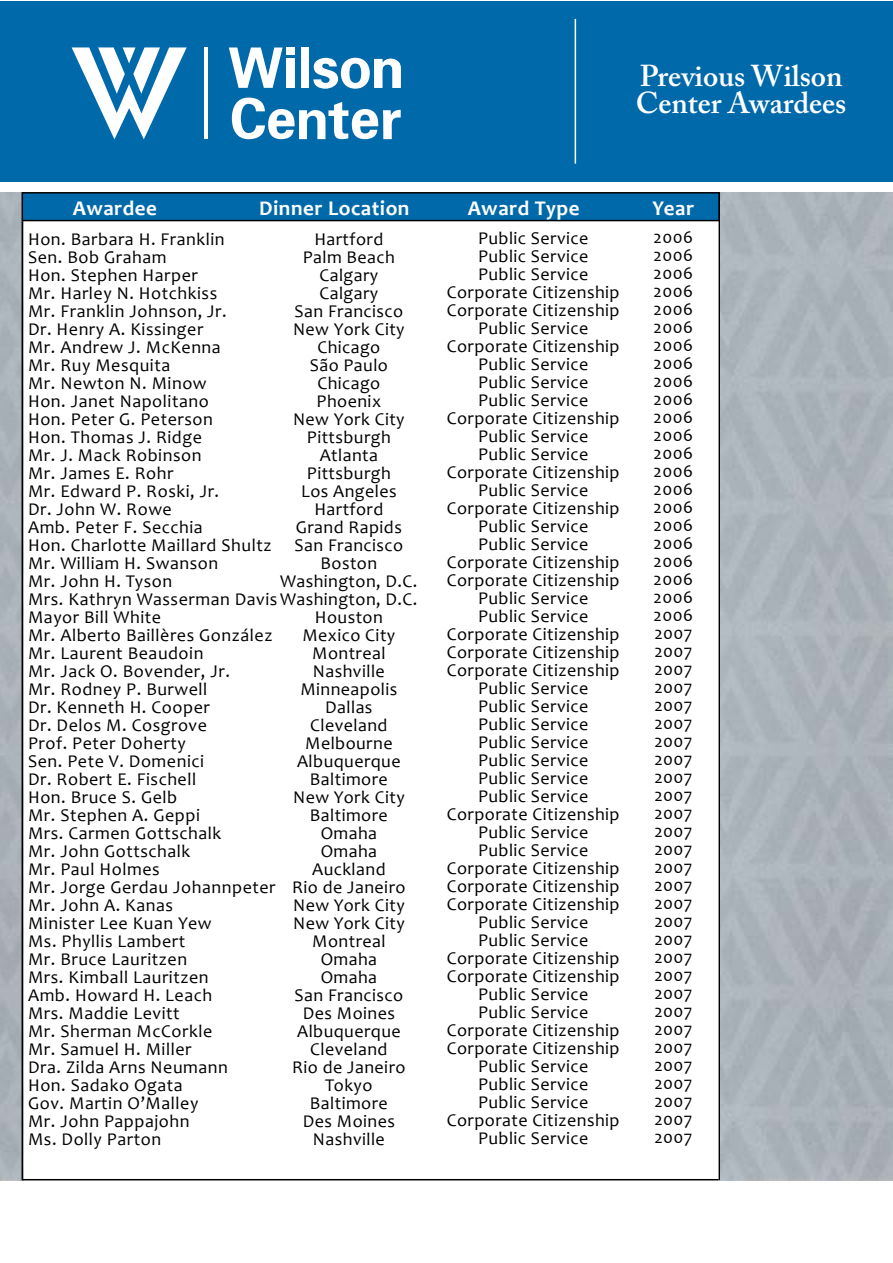
<style>
.page{position:relative;width:893px;height:1263px;background:#fff}
.page>*{position:absolute;margin:0;border:0;box-sizing:border-box;transform-origin:0 0}
.t1{font:600 30px/27px "Adobe Caslon Pro";color:#fff}
.t2{font:700 21px "Candara";letter-spacing:.025em;color:#fff}
.t3{font:18px/18px "Candara";letter-spacing:.025em;color:#000;text-align:center}
</style>
<div class="page">
<img style="left:0;top:192px;width:22px;height:988px">
<div style="left:22px;top:193px;width:697px;height:28px;background:#0069aa"></div>
<div style="left:22px;top:192px;width:698px;height:29px;border:2px solid #000"></div>
<div style="left:0;top:2px;width:893px;height:180px;background:#0069aa"></div>
<hr style="left:575px;top:19px;width:1px;height:145px;background:#fff">
<hr style="left:205px;top:47px;width:3px;height:92px;background:#fff">
<div style="left:286px;top:48px;width:8px;height:7px;background:#fff"></div>
<div style="left:286px;top:59px;width:8px;height:29px;background:#fff"></div>
<div style="left:301px;top:48px;width:7px;height:40px;background:#fff"></div>
<svg style="left:229px;top:48px;width:54px;height:40px"></svg>
<svg style="left:313px;top:58px;width:88px;height:31px"></svg>
<svg style="left:232px;top:98px;width:169px;height:41px"></svg>
<svg style="left:72px;top:47px;width:115px;height:92px"></svg>
<hr style="left:719px;top:194px;width:1px;height:986px;background:#000">
<hr style="left:22px;top:221px;width:1px;height:959px;background:#000">
<hr style="left:23px;top:1179px;width:696px;height:1px;background:#000">
<p class="t2" style="left:73px;top:195px;width:86px">Awardee</p>
<p class="t2" style="left:259px;top:195px;width:152px">Dinner Location</p>
<p class="t2" style="left:468px;top:195px;width:113px">Award Type</p>
<h1 class="t1" style="left:636px;top:62px;width:212px">Previous Wilson<br>Center Awardees</h1>
<p class="t2" style="left:652px;top:195px;width:43px">Year</p>
<p class="t3" style="left:447px;top:229px;width:174px">Public Service<br>Public Service<br>Public Service<br>Corporate Citizenship<br>Corporate Citizenship<br>Public Service<br>Corporate Citizenship<br>Public Service<br>Public Service<br>Public Service<br>Corporate Citizenship<br>Public Service<br>Public Service<br>Corporate Citizenship<br>Public Service<br>Corporate Citizenship<br>Public Service<br>Public Service<br>Corporate Citizenship<br>Corporate Citizenship<br>Public Service<br>Public Service<br>Corporate Citizenship<br>Corporate Citizenship<br>Corporate Citizenship<br>Public Service<br>Public Service<br>Public Service<br>Public Service<br>Public Service<br>Public Service<br>Public Service<br>Corporate Citizenship<br>Public Service<br>Public Service<br>Corporate Citizenship<br>Corporate Citizenship<br>Corporate Citizenship<br>Public Service<br>Public Service<br>Corporate Citizenship<br>Corporate Citizenship<br>Public Service<br>Public Service<br>Corporate Citizenship<br>Corporate Citizenship<br>Public Service<br>Public Service<br>Public Service<br>Corporate Citizenship<br>Public Service</p>
<p class="t3" style="left:28px;top:230px;width:391px;text-align:left">Hon. Barbara H. Franklin<br>Sen. Bob Graham<br>Hon. Stephen Harper<br>Mr. Harley N. Hotchkiss<br>Mr. Franklin Johnson, Jr.<br>Dr. Henry A. Kissinger<br>Mr. Andrew .J McKenna<br>Mr. Ruy Mesquita<br>Mr. Newton N. Minow<br>Hon. Janet Napolitano<br>Hon. Peter G. Peterson<br>Hon. Thomas .J Ridge<br>Mr .J. Mack Robinson<br>Mr. James .E Rohr<br>Mr. Edward .P Roski, Jr.<br>Dr. John W. Rowe<br>Amb. Peter .F Secchia<br>Hon. Charlotte Maillard Shultz<br>Mr. William H. Swanson<br>Mr. John H. Tyson<br>Mrs. Kathryn Wasserman DavisWashington D, .C.<br>Mayor Bill White<br>Mr. Alberto Baillères González<br>Mr. Laurent Beaudoin<br>Mr. Jack O. Bovender, Jr.<br>Mr. Rodney .P Burwell<br>Dr. Kenneth H. Cooper<br>Dr. Delos M. Cosgrove<br>Prof. Peter Doherty<br>Sen. Pete .V Domenici<br>Dr. Robert .E Fischell<br>Hon. Bruce .S Gelb<br>Mr. Stephen A. Geppi<br>Mrs. Carmen Gottschalk<br>Mr. John Gottschalk<br>Mr. Paul Holmes<br>Mr. Jorge Gerdau Johannpeter<br>Mr. John A. Kanas<br>Minister Lee Kuan Yew<br>Ms. Phyllis Lambert<br>Mr. Bruce Lauritzen<br>Mrs. Kimball Lauritzen<br>Amb. Howard H. Leach<br>Mrs. Maddie Levitt<br>Mr. Sherman McCorkle<br>Mr. Samuel H. Miller<br>Dra. Zilda Arns Neumann<br>Hon. Sadako Ogata<br>Gov. Martin O’Malley<br>Mr. John Pappajohn<br>Ms. Dolly Parton</p>
<p class="t3" style="left:654px;top:228px;width:41px;text-align:justify">2006<br>2006<br>2006<br>2006<br>2006<br>2006<br>2006<br>2006<br>2006<br>2006<br>2006<br>2006<br>2006<br>2006<br>2006<br>2006<br>2006<br>2006<br>2006<br>2006<br>2006<br>2006<br>2007<br>2007<br>2007<br>2007<br>2007<br>2007<br>2007<br>2007<br>2007<br>2007<br>2007<br>2007<br>2007<br>2007<br>2007<br>2007<br>2007<br>2007<br>2007<br>2007<br>2007<br>2007<br>2007<br>2007<br>2007<br>2007<br>2007<br>2007<br>2007</p>
<p class="t3" style="left:280px;top:230px;width:139px">Hartford<br>Palm Beach<br>Calgary<br>Calgary<br>San Francisco<br>New York City<br>Chicago<br>São Paulo<br>Chicago<br>Phoenix<br>New York City<br>Pittsburgh<br>Atlanta<br>Pittsburgh<br>Los Angeles<br>Hartford<br>Grand Rapids<br>San Francisco<br>Boston<br>Washington D, .C.</p>
<p class="t3" style="left:292px;top:608px;width:115px">Houston<br>Mexico City<br>Montreal<br>Nashville<br>Minneapolis<br>Dallas<br>Cleveland<br>Melbourne<br>Albuquerque<br>Baltimore<br>New York City<br>Baltimore<br>Omaha<br>Omaha<br>Auckland<br>Rio de Janeiro<br>New York City<br>New York City<br>Montreal<br>Omaha<br>Omaha<br>San Francisco<br>Des Moines<br>Albuquerque<br>Cleveland<br>Rio de Janeiro<br>Tokyo<br>Baltimore<br>Des Moines<br>Nashville</p>
</div>
